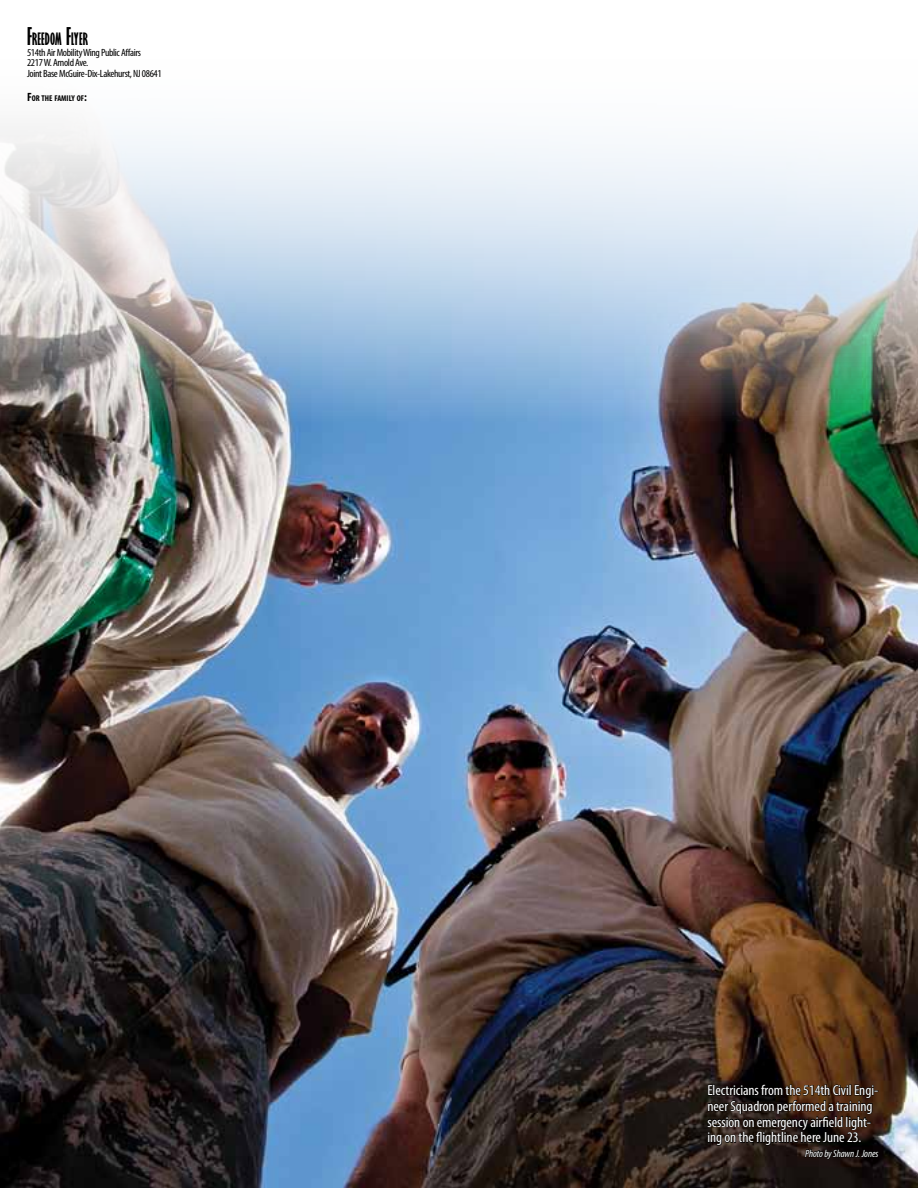
<style>
.page{position:relative;width:918px;height:1188px;background:#fff}
.page>*{position:absolute;margin:0;border:0;box-sizing:border-box;transform-origin:0 0}
.t1{font:700 extra-condensed 15.75px "Gill Sans";letter-spacing:.015em;color:#000}
.t2{font:condensed 14.7px/15.8px "Myriad Pro";letter-spacing:-.005em;color:#fff;scale:1.04 1}
.t3{font:condensed 10.5px/10.5px "Myriad Pro";letter-spacing:-.03em;color:#000;scale:1.05 1}
.t4{font:italic condensed 10.5px "Myriad Pro";letter-spacing:-.01em;color:#fff}
.t5{font:700 condensed 8.4px "Myriad Pro";color:#000}
.s1{font-size:22.5px}
.s2{font-size:12px}
</style>
<div class="page">
<img style="left:0;top:423px;width:918px;height:765px">
<svg style="left:0;top:126px;width:918px;height:297px"></svg>
<svg style="left:706px;top:1074px;width:173px;height:99px;background:#22150f"></svg>
<p class="t1" style="left:27px;top:29px;width:63px"><span class="s1">F</span>REEDOM <span class="s1">F</span>LYER</p>
<p class="t3" style="left:27px;top:47px;width:130px">514th Air Mobility Wing Public Affairs<br>2217 W. Arnold Ave.<br>Joint Base McGuire-Dix-Lakehurst, NJ 08641</p>
<p class="t5" style="left:27px;top:93px;width:61px"><span class="s2">F</span>OR THE FAMILY OF<span class="s2">:</span></p>
<p class="t2" style="left:707px;top:1082px;width:166px">Electricians from the 514th Civil Engi&shy;neer Squadron performed a training session on emergency airfield light&shy;ing on the flightline here June 23.</p>
<p class="t4" style="left:805px;top:1147px;width:75px">Photo by Shawn J. Jones</p>
</div>
